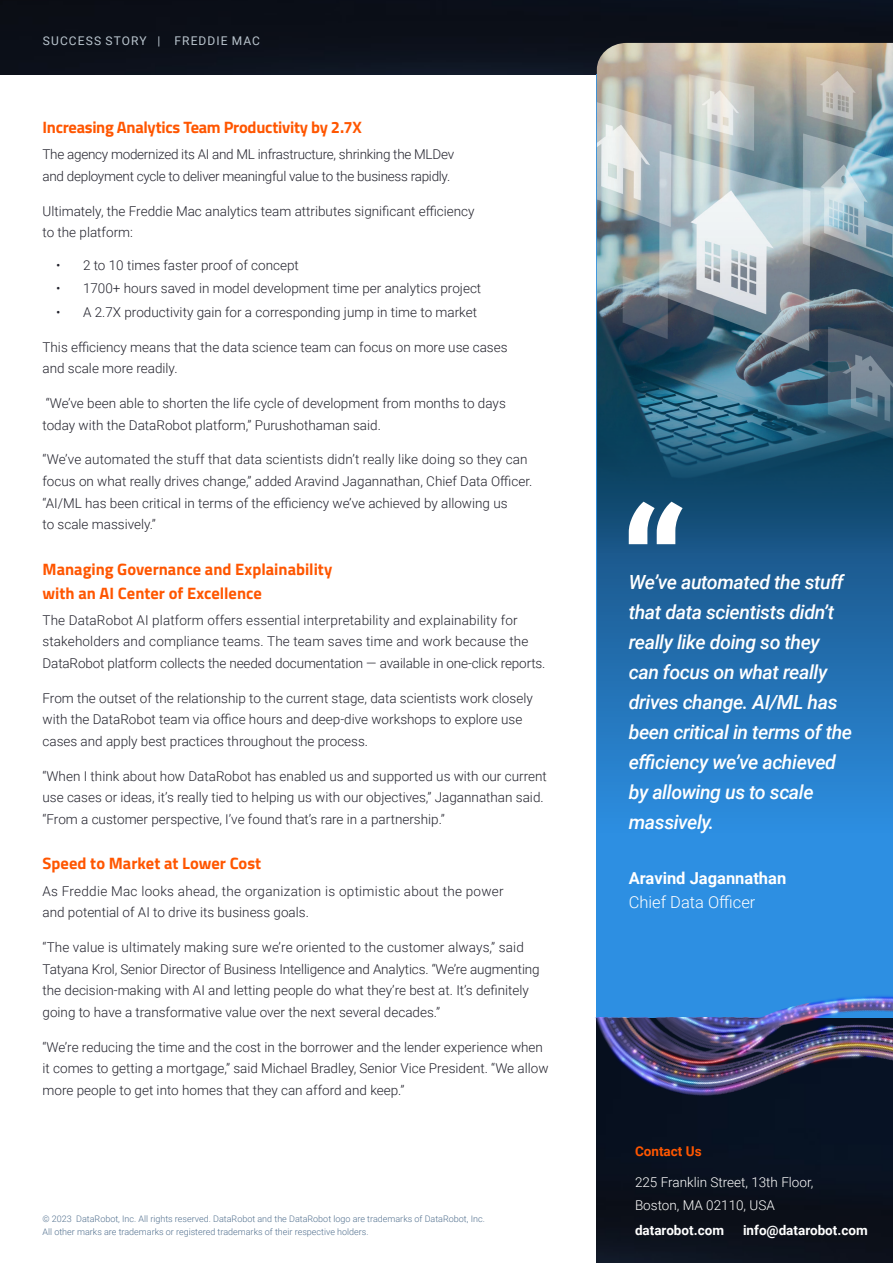
<style>
.page{position:relative;width:893px;height:1263px;background:#fff}
.page>*{position:absolute;margin:0;border:0;box-sizing:border-box;transform-origin:0 0}
.t1{font:italic 500 19.5px/30px "Roboto";letter-spacing:-.02em;color:#fff}
.SubCopy{font:700 16.5px/24px "Titillium Web";color:#ff5600}
.SubCopy-2{font:700 16.5px "Titillium Web";letter-spacing:-.02em;color:#ff5600}
.t2{font:700 16.5px "Roboto";color:#fff}
.t3{font:300 16.5px "Roboto";color:#fff}
.t4{font:300 13.5px/21.8px "Roboto";color:#23232d}
.t5{font:300 13.5px/21.8px "Roboto";letter-spacing:-.02em;color:#23232d}
.t6{font:300 13.5px/21.8px "Roboto";letter-spacing:.02em;color:#23232d}
.t7{font:300 13.5px/22.5px "Roboto";color:#fff}
.t8{font:700 13.5px "Roboto";color:#fff}
.t9{font:700 13.5px "Roboto";color:#ff5600}
.t10{font:12px "Roboto";letter-spacing:.09em;color:#bac5ce}
.t11{font:300 9px/13.5px "Roboto";color:#53718f}
</style>
<div class="page">
<img style="left:0;top:0;width:893px;height:74px">
<div style="left:597px;top:1104px;width:296px;height:159px;background:#0a111f"></div>
<div style="left:597px;top:74px;width:296px;height:943px;background:#2d8fe2"></div>
<img style="left:595px;top:1017px;width:298px;height:87px">
<img style="left:748px;top:996px;width:145px;height:34px">
<svg style="left:597px;top:555px;width:296px;height:245px"></svg>
<img style="left:597px;top:43px;width:296px;height:512px">
<svg style="left:629px;top:502px;width:54px;height:42px"></svg>
<p class="t10" style="left:43px;top:32px;width:219px">SUCCESS STORY | FREDDIE MAC</p>
<p class="SubCopy-2" style="left:43px;top:115px;width:321px">Increasing Analytics Team Productivity by 2.7X</p>
<p class="t5" style="left:43px;top:143px;width:413px">The agency modernized its AI and ML infrastructure, shrinking the MLDev and deployment cycle to deliver meaningful value to the business rapidly.</p>
<p class="t4" style="left:43px;top:199px;width:434px">Ultimately, the Freddie Mac analytics team attributes significant efficiency to the platform:</p>
<p class="t4" style="left:56px;top:253px;width:244px">• 2 to 10 times faster proof of concept</p>
<p class="t4" style="left:56px;top:277px;width:427px">• 1700+ hours saved in model development time per analytics project</p>
<p class="t4" style="left:56px;top:301px;width:423px">• A 2.7X productivity gain for a corresponding jump in time to market</p>
<p class="t4" style="left:43px;top:335px;width:467px">This efficiency means that the data science team can focus on more use cases and scale more readily.</p>
<p class="t4" style="left:43px;top:392px;width:465px">“We’ve been able to shorten the life cycle of development from months to days today with the DataRobot platform,” Purushothaman said.</p>
<p class="t4" style="left:43px;top:448px;width:491px">“We’ve automated the stuff that data scientists didn’t really like doing so they can focus on what really drives change,” added Aravind Jagannathan, Chief Data Officer. “AI/ML has been critical in terms of the efficiency we’ve achieved by allowing us<br>to scale massively.”</p>
<p class="SubCopy" style="left:43px;top:556px;width:291px">Managing Governance and Explainability with an AI Center of Excellence</p>
<p class="t4" style="left:43px;top:608px;width:504px">The DataRobot AI platform offers essential interpretability and explainability for stakeholders and compliance teams. The team saves time and work because the<br>DataRobot platform collects the needed documentation — available in one-click reports.</p>
<p class="t4" style="left:43px;top:686px;width:492px">From the outset of the relationship to the current stage, data scientists work closely with the DataRobot team via office hours and deep-dive workshops to explore use cases and apply best practices throughout the process.</p>
<p class="t4" style="left:43px;top:764px;width:506px">“When I think about how DataRobot has enabled us and supported us with our current use cases or ideas, it’s really tied to helping us with our objectives,” Jagannathan said. “From a customer perspective, I’ve found that’s rare in a partnership.”</p>
<p class="SubCopy" style="left:43px;top:851px;width:220px">Speed to Market at Lower Cost</p>
<p class="t6" style="left:43px;top:879px;width:463px">As Freddie Mac looks ahead, the organization is optimistic about the power and potential of AI to drive its business goals.</p>
<p class="t4" style="left:43px;top:935px;width:499px">“The value is ultimately making sure we’re oriented to the customer always,” said Tatyana Krol, Senior Director of Business Intelligence and Analytics. “We’re augmenting the decision-making with AI and letting people do what they’re best at. It’s definitely going to have a transformative value over the next several decades.”</p>
<p class="t4" style="left:43px;top:1035px;width:507px">“We’re reducing the time and the cost in the borrower and the lender experience when it comes to getting a mortgage,” said Michael Bradley, Senior Vice President. “We allow more people to get into homes that they can afford and keep.”</p>
<p class="t11" style="left:43px;top:1211px;width:444px">© 2023 DataRobot, Inc. All rights reserved. DataRobot and the DataRobot logo are trademarks of DataRobot, Inc.<br>All other marks are trademarks or registered trademarks of their respective holders.</p>
<p class="t1" style="left:629px;top:566px;width:225px">We’ve automated the stuff that data scientists didn’t really like doing so they can focus on what really drives change. AI/ML has been critical in terms of the efficiency we’ve achieved by allowing us to scale massively.</p>
<p class="t2" style="left:629px;top:867px;width:159px">Aravind Jagannathan</p>
<p class="t3" style="left:629px;top:891px;width:128px">Chief Data Officer</p>
<p class="t9" style="left:635px;top:1142px;width:68px">Contact Us</p>
<p class="t7" style="left:635px;top:1171px;width:180px">225 Franklin Street, 13th Floor,<br>Boston, MA 02110, USA</p>
<p class="t8" style="left:635px;top:1221px;width:91px">datarobot.com</p>
<p class="t8" style="left:743px;top:1221px;width:126px">info@datarobot.com</p>
</div>
